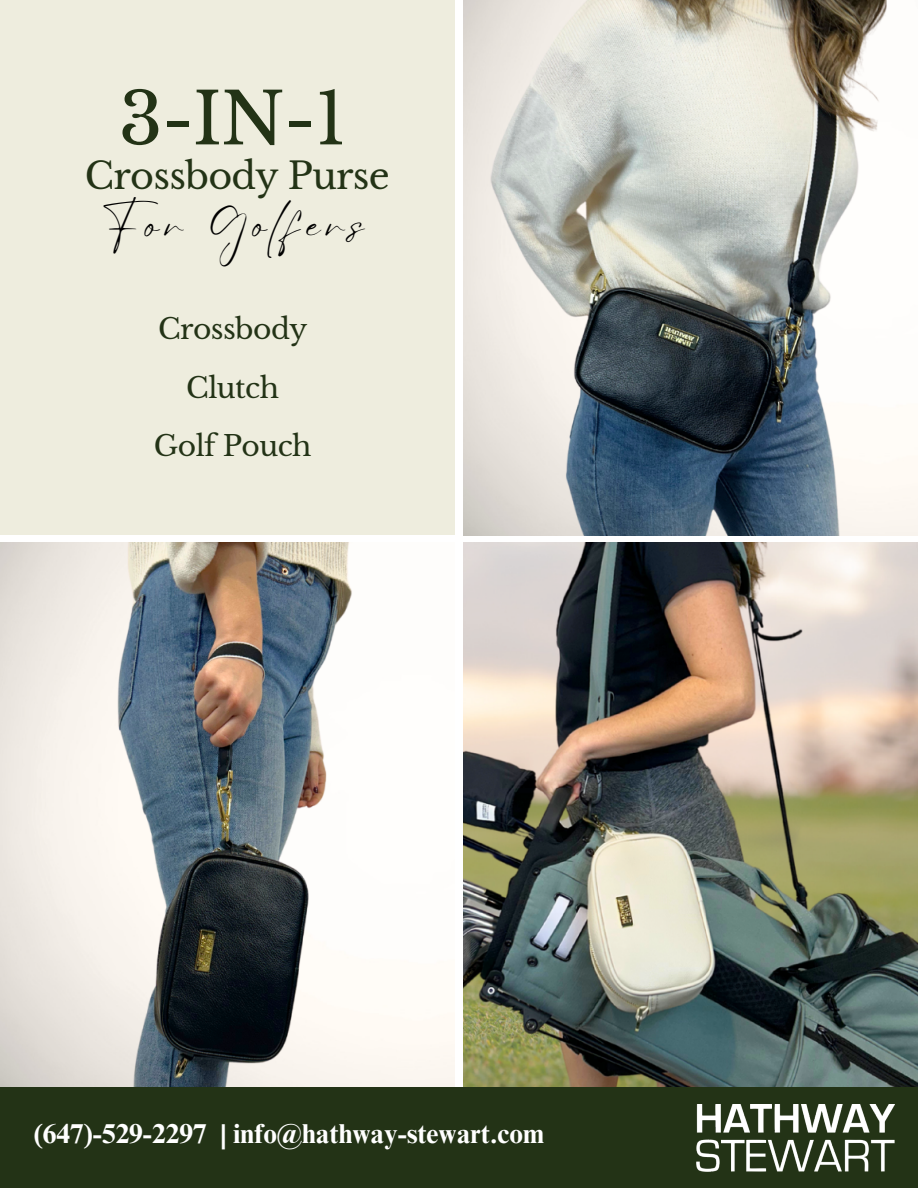
<style>
.page{position:relative;width:918px;height:1188px;background:#fff}
.page>*{position:absolute;margin:0;border:0;box-sizing:border-box;transform-origin:0 0}
.t1{font:71.1px "Libre Baskerville";color:#233316}
.t2{font:40.95px "Eyesome Script";letter-spacing:.16em;color:#000}
.t3{font:36.6px "Libre Baskerville";letter-spacing:-.02em;color:#233316}
.t4{font:28.2px "Libre Baskerville";letter-spacing:-.02em;color:#233316}
.t5{font:700 27.3px "Times NRMT Pro";color:#fff}
</style>
<div class="page">
<div style="left:0;top:0;width:454px;height:535px;background:#eeedde"></div>
<img style="left:464px;top:0;width:454px;height:535px">
<img style="left:0;top:543px;width:454px;height:544px">
<img style="left:464px;top:543px;width:454px;height:544px">
<div style="left:0;top:1088px;width:918px;height:100px;background:#233316"></div>
<img style="left:696px;top:1105px;width:198px;height:66px">
<h1 class="t1" style="left:119px;top:75px;width:229px">3-IN-1</h1>
<h3 class="t3" style="left:85px;top:154px;width:306px">Crossbody Purse</h3>
<p class="t2" style="left:101px;top:199px;width:264px">For Golfers</p>
<p class="t4" style="left:158px;top:312px;width:151px">Crossbody</p>
<p class="t4" style="left:186px;top:371px;width:94px">Clutch</p>
<p class="t4" style="left:154px;top:429px;width:159px">Golf Pouch</p>
<h3 class="t5" style="left:34px;top:1124px;width:512px">(647)-529-2297 | info@hathway-stewart.com</h3>
</div>
